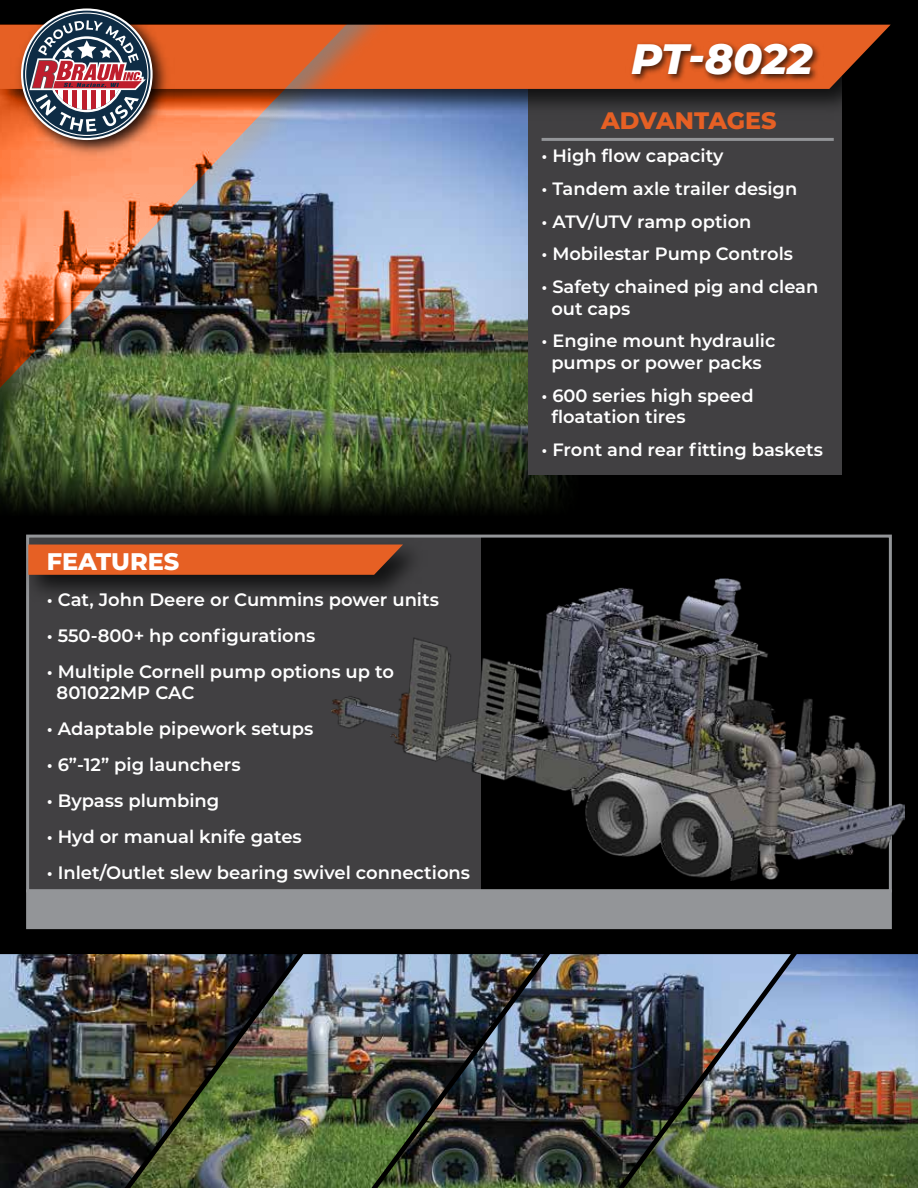
<style>
.page{position:relative;width:918px;height:1188px;background:#000}
.page>*{position:absolute;margin:0;border:0;box-sizing:border-box;transform-origin:0 0}
.t1{font:italic 800 42.45px "Montserrat";letter-spacing:-.005em;color:#fff}
.t2{font:800 24px "Montserrat";color:#fff}
.t3{font:800 23.85px "Montserrat";color:#e66024}
.t4{font:600 18px/21.6px "Montserrat";color:#fff}
.t5{font:600 17.85px/21.5px "Montserrat";color:#fff}
</style>
<div class="page">
<img style="left:298px;top:954px;width:79px;height:234px">
<img style="left:0;top:122px;width:529px;height:345px">
<svg style="left:0;top:467px;width:530px;height:46px"></svg>
<svg style="left:530px;top:475px;width:38px;height:34px"></svg>
<img style="left:377px;top:954px;width:247px;height:234px">
<img style="left:624px;top:954px;width:294px;height:234px">
<div style="left:529px;top:50px;width:313px;height:425px;background:#414042"></div>
<img style="left:0;top:954px;width:298px;height:234px">
<img style="left:415px;top:24px;width:476px;height:98px">
<svg style="left:415px;top:25px;width:476px;height:64px;background:#ce5620"></svg>
<img style="left:0;top:24px;width:415px;height:397px">
<img style="left:0;top:24px;width:382px;height:364px">
<img style="left:626px;top:32px;width:198px;height:65px">
<img style="left:10px;top:13px;width:164px;height:149px">
<svg style="left:21px;top:8px;width:132px;height:132px"></svg>
<svg style="left:26px;top:14px;width:121px;height:121px;background:#77646e"></svg>
<hr style="left:542px;top:138px;width:292px;height:3px;background:#939598">
<div style="left:27px;top:536px;width:453px;height:355px;background:#414042"></div>
<img style="left:26px;top:534px;width:410px;height:74px">
<svg style="left:28px;top:545px;width:375px;height:30px;background:#dc5d23"></svg>
<div style="left:26px;top:889px;width:866px;height:40px;background:#939598;border:3px solid #939598"></div>
<img style="left:328px;top:579px;width:576px;height:302px">
<h2 class="t2" style="left:47px;top:544px;width:134px">FEATURES</h2>
<p class="t4" style="left:47px;top:588px;width:394px">• Cat, John Deere or Cummins power units</p>
<p class="t4" style="left:47px;top:624px;width:270px">• 550-800+ hp configurations</p>
<p class="t4" style="left:57px;top:660px;width:339px;text-indent:-10px">• Multiple Cornell pump options up to<br>801022MP CAC</p>
<p class="t4" style="left:47px;top:717px;width:268px">• Adaptable pipework setups</p>
<p class="t4" style="left:47px;top:753px;width:195px">• 6”-12” pig launchers</p>
<p class="t4" style="left:47px;top:789px;width:174px">• Bypass plumbing</p>
<p class="t4" style="left:47px;top:825px;width:257px">• Hyd or manual knife gates</p>
<p class="t4" style="left:47px;top:861px;width:425px">• Inlet/Outlet slew bearing swivel connections</p>
<h1 class="t1" style="left:631px;top:28px;width:183px">PT-8022</h1>
<h3 class="t3" style="left:601px;top:104px;width:177px">ADVANTAGES</h3>
<p class="t5" style="left:541px;top:144px;width:184px">• High flow capacity</p>
<p class="t5" style="left:541px;top:177px;width:257px">• Tandem axle trailer design</p>
<p class="t5" style="left:541px;top:210px;width:212px">• ATV/UTV ramp option</p>
<p class="t5" style="left:541px;top:243px;width:253px">• Mobilestar Pump Controls</p>
<p class="t5" style="left:551px;top:275px;width:269px;text-indent:-10px">• Safety chained pig and clean out caps</p>
<p class="t5" style="left:541px;top:330px;width:235px;text-align:center">• Engine mount hydraulic pumps or power packs</p>
<p class="t5" style="left:551px;top:384px;width:204px;text-indent:-10px">• 600 series high speed floatation tires</p>
<p class="t5" style="left:541px;top:438px;width:283px">• Front and rear fitting baskets</p>
</div>
